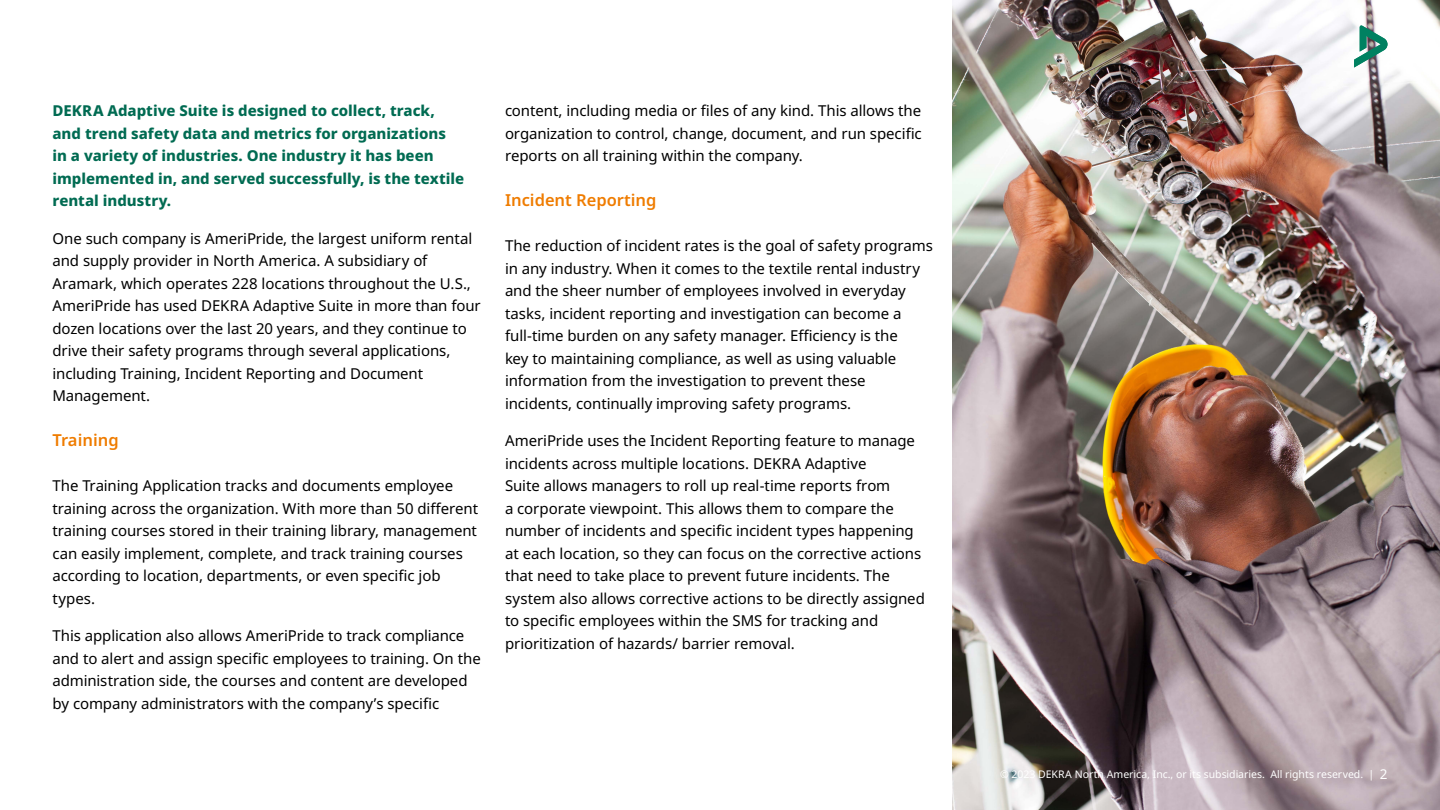
<style>
.page{position:relative;width:1440px;height:810px;background:#fff}
.page>*{position:absolute;margin:0;border:0;box-sizing:border-box;transform-origin:0 0}
.t1{font:600 16.5px "Noto Sans";color:#ef7c00}
.t2{font:15px/22.5px "Noto Sans";letter-spacing:-.005em;color:#000}
.t3{font:800 15px/22.5px "Noto Sans";color:#006b52}
.t4{font:10.5px "Noto Sans";letter-spacing:-.005em;color:#fff}
.s1{font-size:13.5px}
</style>
<div class="page">
<img style="left:952px;top:0;width:488px;height:810px">
<svg style="left:1354px;top:25px;width:33px;height:42px"></svg>
<p class="t3" style="left:52px;top:100px;width:413px">DEKRA Adaptive Suite is designed to collect, track, and trend safety data and metrics for organizations in a variety of industries. One industry it has been implemented in, and served successfully, is the textile rental industry.</p>
<p class="t2" style="left:52px;top:227px;width:430px">One such company is AmeriPride, the largest uniform rental and supply provider in North America. A subsidiary of Aramark, which operates 228 locations throughout the U.S., AmeriPride has used DEKRA Adaptive Suite in more than four dozen locations over the last 20 years, and they continue to drive their safety programs through several applications, including Training, Incident Reporting and Document Management.</p>
<p class="t1" style="left:52px;top:431px;width:68px">Training</p>
<p class="t2" style="left:52px;top:475px;width:427px">The Training Application tracks and documents employee training across the organization. With more than 50 different training courses stored in their training library, management can easily implement, complete, and track training courses according to location, departments, or even specific job types.</p>
<p class="t2" style="left:52px;top:625px;width:430px">This application also allows AmeriPride to track compliance and to alert and assign specific employees to training. On the administration side, the courses and content are developed by company administrators with the company’s specific</p>
<p class="t2" style="left:505px;top:100px;width:418px;text-align:justify">content, including media or files of any kind. This allows the organization to control, change, document, and run specific reports on all training within the company.</p>
<p class="t1" style="left:505px;top:191px;width:153px">Incident Reporting</p>
<p class="t2" style="left:505px;top:235px;width:430px">The reduction of incident rates is the goal of safety programs in any industry. When it comes to the textile rental industry and the sheer number of employees involved in everyday tasks, incident reporting and investigation can become a full-time burden on any safety manager. Efficiency is the<br>key to maintaining compliance, as well as using valuable information from the investigation to prevent these incidents, continually improving safety programs.</p>
<p class="t2" style="left:505px;top:430px;width:421px">AmeriPride uses the Incident Reporting feature to manage incidents across multiple locations. DEKRA Adaptive<br>Suite allows managers to roll up real-time reports from<br>a corporate viewpoint. This allows them to compare the number of incidents and specific incident types happening at each location, so they can focus on the corrective actions that need to take place to prevent future incidents. The system also allows corrective actions to be directly assigned to specific employees within the SMS for tracking and prioritization of hazards/ barrier removal.</p>
<p class="t4" style="left:1000px;top:768px;width:389px">© 2023 DEKRA North America, Inc., or its subsidiaries. All rights reserved. | <span class="s1">2</span></p>
</div>
